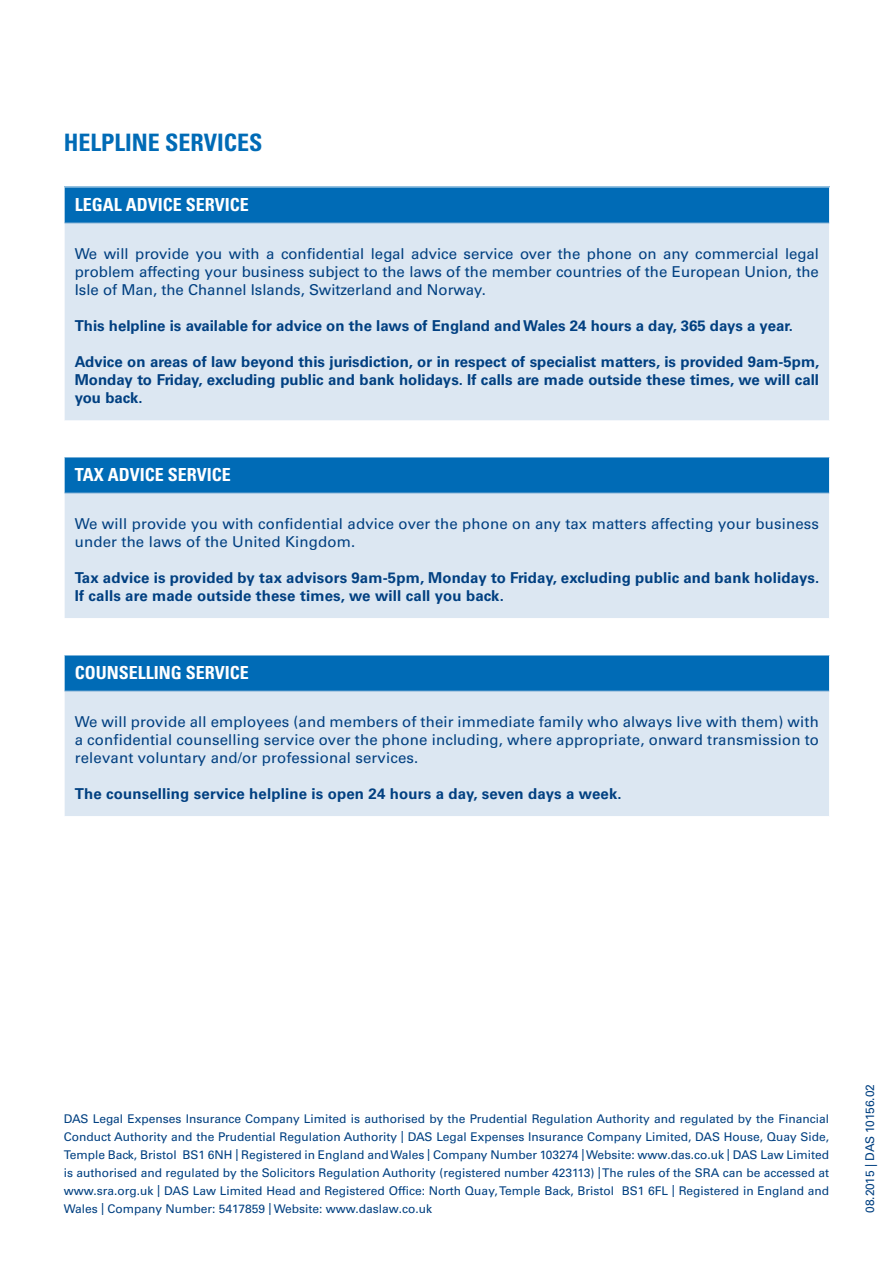
<style>
.page{position:relative;width:893px;height:1263px;background:#fff}
.page>*{position:absolute;margin:0;border:0;box-sizing:border-box;transform-origin:0 0}
.t1{font:700 condensed 24px "Univers LT Std";color:#006bb6}
.t2{font:700 condensed 18px "Univers LT Std";color:#fff}
.t3{font:15px/18px "Univers LT Std";letter-spacing:.01em;color:#014081;text-align:justify}
.t4{font:700 15px/18px "Univers LT Std";letter-spacing:.01em;color:#014081;text-align:justify}
.t5{font:12px/18px "Univers LT Std";color:#014081;text-align:justify}
</style>
<div class="page">
<div style="left:64px;top:187px;width:766px;height:36px;background:#006bb6"></div>
<div style="left:64px;top:223px;width:766px;height:198px;background:#dce7f2"></div>
<hr style="left:64px;top:187px;width:766px;height:1px;background:#fff">
<hr style="left:64px;top:187px;width:1px;height:36px;background:#fff">
<hr style="left:829px;top:187px;width:1px;height:36px;background:#fff">
<hr style="left:64px;top:223px;width:1px;height:197px;background:#fff">
<hr style="left:829px;top:223px;width:1px;height:197px;background:#fff">
<hr style="left:64px;top:420px;width:766px;height:1px;background:#fff">
<hr style="left:65px;top:223px;width:764px;height:1px;background:#92b9d9">
<div style="left:64px;top:457px;width:766px;height:36px;background:#006bb6"></div>
<div style="left:64px;top:493px;width:766px;height:125px;background:#dce7f2"></div>
<hr style="left:64px;top:457px;width:766px;height:1px;background:#fff">
<hr style="left:64px;top:457px;width:1px;height:36px;background:#fff">
<hr style="left:829px;top:457px;width:1px;height:36px;background:#fff">
<hr style="left:64px;top:493px;width:1px;height:125px;background:#fff">
<hr style="left:829px;top:493px;width:1px;height:125px;background:#fff">
<hr style="left:65px;top:493px;width:764px;height:1px;background:#92b9d9">
<div style="left:64px;top:655px;width:766px;height:36px;background:#006bb6"></div>
<div style="left:64px;top:691px;width:766px;height:125px;background:#dce7f2"></div>
<hr style="left:64px;top:655px;width:766px;height:1px;background:#fff">
<hr style="left:64px;top:655px;width:1px;height:36px;background:#fff">
<hr style="left:829px;top:655px;width:1px;height:36px;background:#fff">
<hr style="left:64px;top:691px;width:1px;height:125px;background:#fff">
<hr style="left:829px;top:691px;width:1px;height:125px;background:#fff">
<hr style="left:65px;top:691px;width:764px;height:1px;background:#92b9d9">
<h1 class="t1" style="left:64px;top:127px;width:200px">HELPLINE SERVICES</h1>
<h2 class="t2" style="left:75px;top:193px;width:176px">LEGAL ADVICE SERVICE</h2>
<p class="t3" style="left:75px;top:244px;width:746px">We will provide you with a confidential legal advice service over the phone on any commercial legal problem affecting your business subject to the laws of the member countries of the European Union, the Isle of Man, the Channel Islands, Switzerland and Norway.</p>
<p class="t4" style="left:75px;top:316px;width:720px">This helpline is available for advice on the laws of England and Wales 24 hours a day, 365 days a year.</p>
<p class="t4" style="left:75px;top:352px;width:746px">Advice on areas of law beyond this jurisdiction, or in respect of specialist matters, is provided 9am-5pm, Monday to Friday, excluding public and bank holidays. If calls are made outside these times, we will call you back.</p>
<h2 class="t2" style="left:75px;top:463px;width:157px">TAX ADVICE SERVICE</h2>
<p class="t3" style="left:75px;top:514px;width:746px">We will provide you with confidential advice over the phone on any tax matters affecting your business under the laws of the United Kingdom.</p>
<p class="t4" style="left:75px;top:568px;width:746px">Tax advice is provided by tax advisors 9am-5pm, Monday to Friday, excluding public and bank holidays.<br>If calls are made outside these times, we will call you back.</p>
<h2 class="t2" style="left:75px;top:661px;width:176px">COUNSELLING SERVICE</h2>
<p class="t3" style="left:75px;top:712px;width:746px">We will provide all employees (and members of their immediate family who always live with them) with a confidential counselling service over the phone including, where appropriate, onward transmission to relevant voluntary and/or professional services.</p>
<p class="t4" style="left:75px;top:784px;width:548px">The counselling service helpline is open 24 hours a day, seven days a week.</p>
<p class="t5" style="left:64px;top:1109px;width:767px">DAS Legal Expenses Insurance Company Limited is authorised by the Prudential Regulation Authority and regulated by the Financial Conduct Authority and the Prudential Regulation Authority | DAS Legal Expenses Insurance Company Limited, DAS House, Quay Side, Temple Back, Bristol BS1 6NH | Registered in England and Wales | Company Number 103274 | Website: www.das.co.uk | DAS Law Limited is authorised and regulated by the Solicitors Regulation Authority (registered number 423113) | The rules of the SRA can be accessed at www.sra.org.uk | DAS Law Limited Head and Registered Office: North Quay, Temple Back, Bristol BS1 6FL | Registered in England and Wales | Company Number: 5417859 | Website: www.daslaw.co.uk</p>
<p class="t5" style="left:861px;top:1213px;width:131px;rotate:-90deg">08.2015 | DAS 10156.02</p>
</div>
